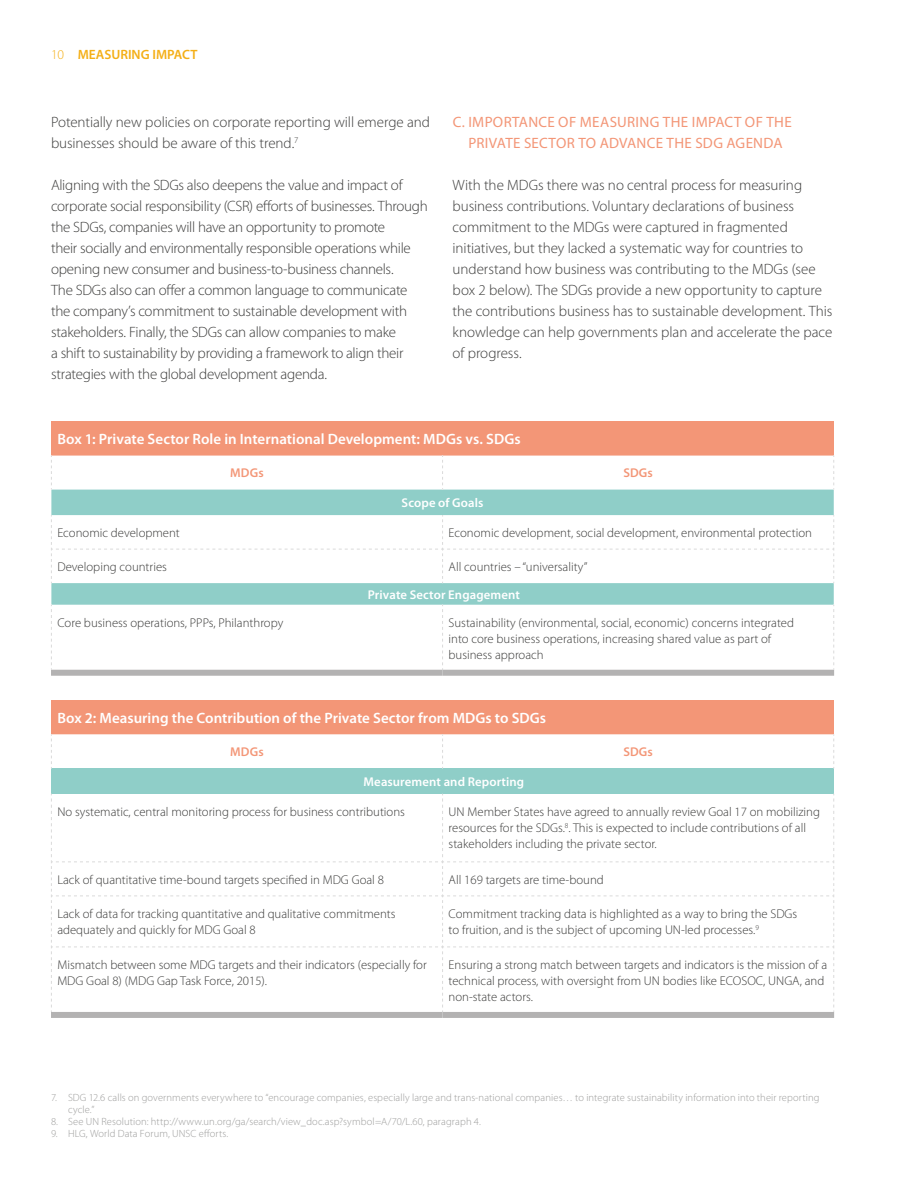
<style>
.page{position:relative;width:918px;height:1188px;background:#fff}
.page>*{position:absolute;margin:0;border:0;box-sizing:border-box;transform-origin:0 0}
.t1{font:300 15px/21px "Myriad Pro";letter-spacing:-.015em;color:#3c3c3b}
.t2{font:600 15px "Myriad Pro";color:#fff}
.t3{font:15px/21px "Myriad Pro";letter-spacing:.025em;color:#f39677}
.t4{font:600 13.5px "Myriad Pro";color:#f4af17}
.t5{font:300 12.75px/15.8px "Myriad Pro";color:#3c3c3b}
.t6{font:600 12.75px "Myriad Pro";letter-spacing:.01em;color:#fff}
.t7{font:600 12.75px "Myriad Pro";letter-spacing:.015em;color:#f39677}
.t8{font:300 10.5px/12px "Myriad Pro";letter-spacing:.01em;color:#9d9d9c}
.s1{font-weight:300}
</style>
<div class="page">
<div style="left:51px;top:422px;width:783px;height:34px;background:#f39677"></div>
<div style="left:51px;top:490px;width:783px;height:115px;background:#8fcec8"></div>
<svg style="left:442px;top:605px;width:1px;height:65px"></svg>
<div style="left:51px;top:670px;width:392px;height:6px;background:#b3b2b2"></div>
<div style="left:443px;top:670px;width:391px;height:6px;background:#b3b2b2"></div>
<svg style="left:51px;top:456px;width:783px;height:34px"></svg>
<svg style="left:51px;top:515px;width:783px;height:68px"></svg>
<svg style="left:51px;top:605px;width:1px;height:65px"></svg>
<svg style="left:833px;top:605px;width:1px;height:65px"></svg>
<div style="left:51px;top:700px;width:783px;height:34px;background:#f39677"></div>
<div style="left:51px;top:768px;width:783px;height:26px;background:#8fcec8"></div>
<div style="left:51px;top:1012px;width:392px;height:6px;background:#b3b2b2"></div>
<div style="left:443px;top:1012px;width:391px;height:6px;background:#b3b2b2"></div>
<svg style="left:51px;top:794px;width:783px;height:218px"></svg>
<svg style="left:51px;top:734px;width:783px;height:34px"></svg>
<p class="t4" style="left:51px;top:47px;width:148px"><span class="s1">10</span> MEASURING IMPACT</p>
<p class="t1" style="left:51px;top:112px;width:381px">Potentially new policies on corporate reporting will emerge and businesses should be aware of this trend.<sup>7</sup></p>
<p class="t1" style="left:51px;top:175px;width:378px">Aligning with the SDGs also deepens the value and impact of corporate social responsibility (CSR) efforts of businesses. Through the SDGs, companies will have an opportunity to promote<br>their socially and environmentally responsible operations while opening new consumer and business-to-business channels.<br>The SDGs also can offer a common language to communicate the company’s commitment to sustainable development with stakeholders. Finally, the SDGs can allow companies to make<br>a shift to sustainability by providing a framework to align their strategies with the global development agenda.</p>
<p class="t3" style="left:468px;top:112px;width:325px;text-indent:-16px">C. IMPORTANCE OF MEASURING THE IMPACT OF THE<br>PRIVATE SECTOR TO ADVANCE THE SDG</p>
<p class="t3" style="left:727px;top:133px;width:58px">AGENDA</p>
<p class="t1" style="left:453px;top:175px;width:381px">With the MDGs there was no central process for measuring business contributions. Voluntary declarations of business commitment to the MDGs were captured in fragmented initiatives, but they lacked a systematic way for countries to understand how business was contributing to the MDGs (see box 2 below). The SDGs provide a new opportunity to capture the contributions business has to sustainable development. This knowledge can help governments plan and accelerate the pace of progress.</p>
<p class="t2" style="left:57px;top:431px;width:465px">Box 1: Private Sector Role in International Development: MDGs vs. SDGs</p>
<p class="t7" style="left:230px;top:466px;width:35px">MDGs</p>
<p class="t7" style="left:623px;top:466px;width:31px">SDGs</p>
<p class="t6" style="left:402px;top:496px;width:83px">Scope of Goals</p>
<p class="t5" style="left:57px;top:525px;width:124px">Economic development</p>
<p class="t5" style="left:449px;top:525px;width:365px">Economic development, social development, environmental protection</p>
<p class="t5" style="left:57px;top:559px;width:111px">Developing countries</p>
<p class="t5" style="left:449px;top:559px;width:141px">All countries – “universality”</p>
<p class="t6" style="left:368px;top:587px;width:154px">Private Sector Engagement</p>
<p class="t5" style="left:57px;top:615px;width:227px">Core business operations, PPPs, Philanthropy</p>
<p class="t5" style="left:449px;top:615px;width:347px">Sustainability (environmental, social, economic) concerns integrated into core business operations, increasing shared value as part of business approach</p>
<p class="t2" style="left:57px;top:710px;width:490px">Box 2: Measuring the Contribution of the Private Sector from MDGs to SDGs</p>
<p class="t7" style="left:230px;top:745px;width:35px">MDGs</p>
<p class="t7" style="left:623px;top:745px;width:31px">SDGs</p>
<p class="t6" style="left:364px;top:775px;width:162px">Measurement and Reporting</p>
<p class="t5" style="left:57px;top:804px;width:349px">No systematic, central monitoring process for business contributions</p>
<p class="t5" style="left:449px;top:804px;width:373px">UN Member States have agreed to annually review Goal 17 on mobilizing resources for the SDGs.<sup>8</sup>. This is expected to include contributions of all stakeholders including the private sector.</p>
<p class="t5" style="left:57px;top:872px;width:328px">Lack of quantitative time-bound targets specified in MDG Goal 8</p>
<p class="t5" style="left:449px;top:872px;width:157px">All 169 targets are time-bound</p>
<p class="t5" style="left:57px;top:906px;width:340px">Lack of data for tracking quantitative and qualitative commitments adequately and quickly for MDG Goal 8</p>
<p class="t5" style="left:449px;top:906px;width:350px">Commitment tracking data is highlighted as a way to bring the SDGs to fruition, and is the subject of upcoming UN-led processes.<sup>9</sup></p>
<p class="t5" style="left:57px;top:957px;width:371px">Mismatch between some MDG targets and their indicators (especially for<br>MDG Goal 8) (MDG Gap Task Force, 2015).</p>
<p class="t5" style="left:449px;top:957px;width:380px">Ensuring a strong match between targets and indicators is the mission of a technical process, with oversight from UN bodies like ECOSOC</p>
<p class="t5" style="left:763px;top:973px;width:63px">, UNGA, and</p>
<p class="t5" style="left:449px;top:989px;width:86px">non-state actors.</p>
<p class="t8" style="left:68px;top:1091px;width:753px;text-indent:-17px">7. SDG 12.6 calls on governments everywhere to “encourage companies, especially large and trans-national companies… to integrate sustainability information into their reporting cycle.”</p>
<p class="t8" style="left:51px;top:1115px;width:431px">8. See UN Resolution: http://www.un.org/ga/search/view_doc.asp?symbol=A/70/L.60, paragraph 4.</p>
<p class="t8" style="left:51px;top:1127px;width:129px">9. HLG, World Data Forum, UNSC</p>
<p class="t8" style="left:199px;top:1127px;width:31px">efforts.</p>
</div>
